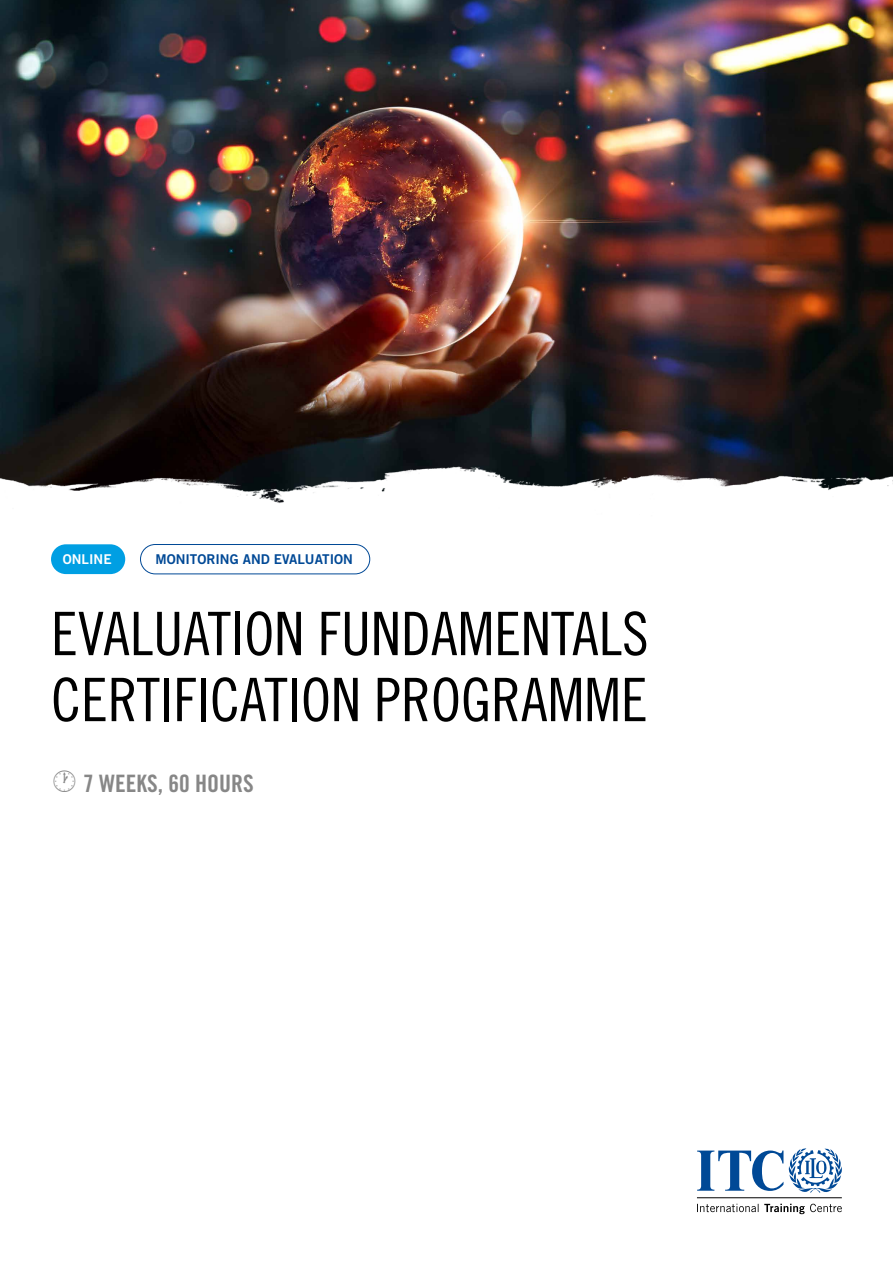
<style>
.page{position:relative;width:893px;height:1263px;background:#fff}
.page>*{position:absolute;margin:0;border:0;box-sizing:border-box;transform-origin:0 0}
.t1{font:60px/66px "Trade Gothic Cond Eighteen";color:#000}
.t2{font:24px "Trade Gothic LT Std Bd Cn 20";color:#878787}
.t3{font:13.5px "Trade Gothic LT Std Bd 2";color:#004996}
.t4{font:13.5px "Trade Gothic LT Std Bd 2";color:#fff}
</style>
<div class="page">
<svg style="left:697px;top:1148px;width:145px;height:45px"></svg>
<svg style="left:697px;top:1204px;width:145px;height:10px"></svg>
<hr style="left:697px;top:1197px;width:145px;height:1px;background:#000">
<div style="left:140px;top:544px;width:230px;height:30px;border:1px solid #004996;border-radius:15px"></div>
<div style="left:51px;top:544px;width:74px;height:30px;background:#009fe3;border-radius:15px"></div>
<img style="left:0;top:0;width:893px;height:460px">
<img style="left:0;top:460px;width:893px;height:43px">
<p class="t4" style="left:63px;top:551px;width:50px">ONLINE</p>
<p class="t3" style="left:155px;top:551px;width:199px">MONITORING AND EVALUATION</p>
<p class="t1" style="left:51px;top:600px;width:599px">EVALUATION FUNDAMENTALS<br>CERTIFICATION PROGRAMME</p>
<p class="t2" style="left:51px;top:769px;width:204px">• 7 WEEKS, 60 HOURS</p>
</div>
